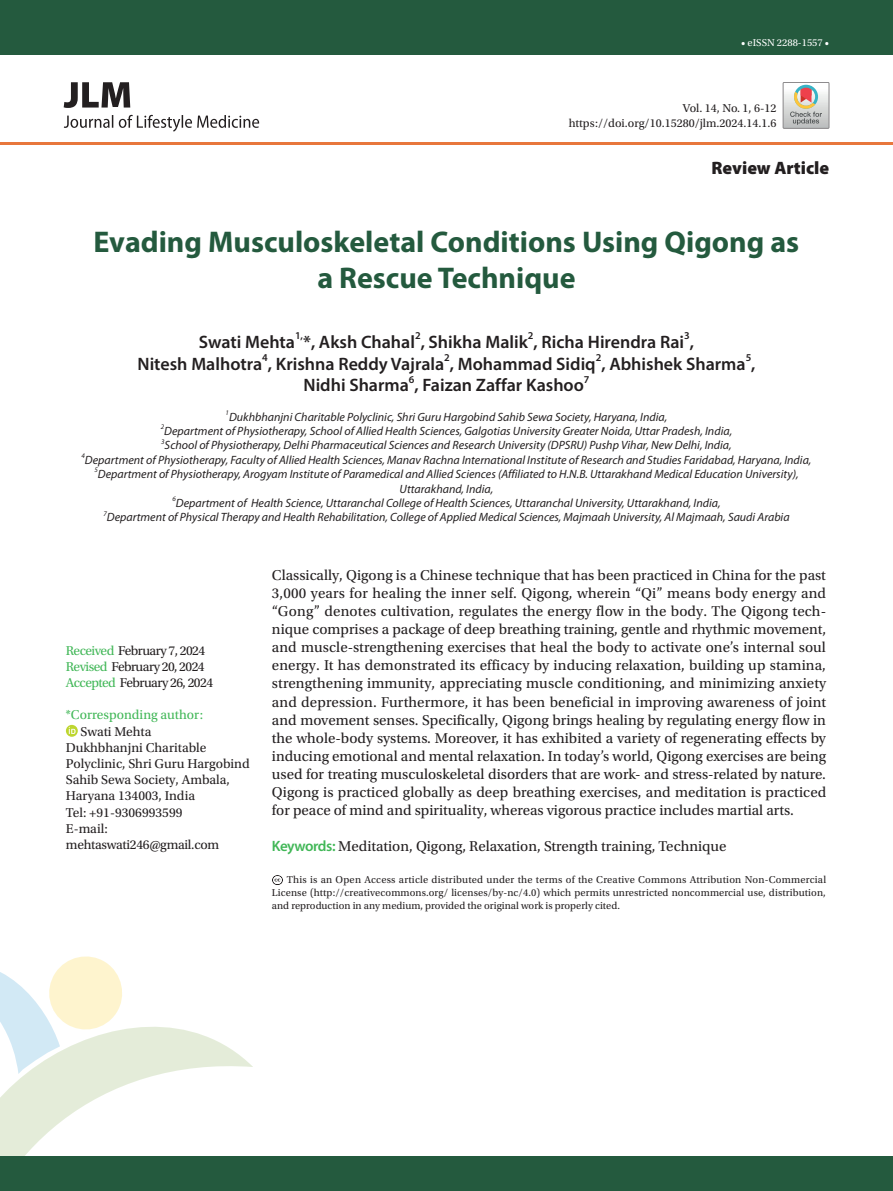
<style>
.page{position:relative;width:893px;height:1191px;background:#fff}
.page>*{position:absolute;margin:0;border:0;box-sizing:border-box;transform-origin:0 0}
.t1{font:700 30px/36px "Myriad Pro";color:#245a3e;text-align:center}
.t2{font:600 18px "Myriad Pro";color:#231f20}
.t3{font:900 18px "Myriad Pro";color:#231f20}
.t4{font:15px/18px "Utopia Std";color:#231f20;text-align:justify}
.t5{font:13.5px/16.2px "Utopia Std";letter-spacing:-.005em;color:#231f20}
.t6{font:13.5px/16.2px "Utopia Std";letter-spacing:-.04em;color:#231f20}
.t7{font:13.5px "Utopia Std";color:#41b757}
.t8{font:italic 12px/14.4px "Myriad Pro";color:#231f20;text-align:center}
.t9{font:12px/14.4px "Utopia Std";color:#231f20;text-align:right}
.t10{font:10.5px/12.9px "Utopia Std";color:#231f20;text-align:justify}
.t11{font:10.5px "Utopia Std";color:#fff}
.t12{font:600 10.5px "Myriad Pro";color:#231f20}
.t13{font:italic 7.05px "Myriad Pro";color:#231f20}
.s1{color:#41b757}
.s2{font-family:"Myriad Pro";font-weight:600;color:#41b757}
</style>
<div class="page">
<svg style="left:0;top:1027px;width:253px;height:129px"></svg>
<svg style="left:0;top:956px;width:127px;height:118px"></svg>
<svg style="left:66px;top:725px;width:12px;height:12px"></svg>
<svg style="left:69px;top:727px;width:7px;height:7px"></svg>
<svg style="left:272px;top:875px;width:11px;height:10px"></svg>
<div style="left:0;top:0;width:893px;height:54px;background:#245a3e"></div>
<div style="left:0;top:1156px;width:893px;height:35px;background:#245a3e"></div>
<svg style="left:64px;top:115px;width:195px;height:17px"></svg>
<svg style="left:64px;top:82px;width:66px;height:26px"></svg>
<hr style="left:0;top:142px;width:893px;height:2px;background:#e8773c">
<div style="left:783px;top:82px;width:46px;height:47px;border:1px solid #888688"></div>
<svg style="left:783px;top:82px;width:46px;height:46px"></svg>
<p class="t11" style="left:741px;top:37px;width:89px">• eISSN 2288-1557 •</p>
<p class="t9" style="left:569px;top:101px;width:209px">Vol. 14, No. 1, 6-12 https://doi.org/10.15280/jlm.2024.14.1.6</p>
<p class="t3" style="left:711px;top:158px;width:119px">Review Article</p>
<h1 class="t1" style="left:94px;top:223px;width:707px">Evading Musculoskeletal Conditions Using Qigong as a Rescue Technique</h1>
<p class="t12" style="left:415px;top:329px;width:7px">2</p>
<p class="t12" style="left:528px;top:329px;width:7px">2</p>
<p class="t12" style="left:684px;top:329px;width:7px">3</p>
<p class="t2" style="left:137px;top:352px;width:620px">Nitesh Malhotra , Krishna Reddy Vajrala , Mohammad Sidiq , Abhishek Sharma ,</p>
<p class="t2" style="left:199px;top:330px;width:98px">Swati Mehta</p>
<p class="t12" style="left:295px;top:329px;width:10px">1,</p>
<p class="t2" style="left:303px;top:330px;width:392px">*, Aksh Chahal , Shikha Malik , Richa Hirendra Rai ,</p>
<p class="t12" style="left:262px;top:351px;width:7px">4</p>
<p class="t12" style="left:444px;top:351px;width:7px">2</p>
<p class="t12" style="left:596px;top:351px;width:7px">2</p>
<p class="t12" style="left:746px;top:351px;width:7px">5</p>
<p class="t2" style="left:303px;top:374px;width:282px">Nidhi Sharma , Faizan Zaffar Kashoo</p>
<p class="t12" style="left:409px;top:372px;width:7px">6</p>
<p class="t12" style="left:584px;top:372px;width:7px">7</p>
<p class="t13" style="left:226px;top:408px;width:5px">1</p>
<p class="t8" style="left:229px;top:409px;width:440px">Dukhbhanjni Charitable Polyclinic, Shri Guru Hargobind Sahib Sewa Society, Haryana, India,</p>
<p class="t13" style="left:161px;top:422px;width:5px">2</p>
<p class="t8" style="left:164px;top:423px;width:569px">Department of Physiotherapy, School of Allied Health Sciences, Galgotias University Greater Noida, Uttar Pradesh, India,</p>
<p class="t13" style="left:161px;top:437px;width:5px">3</p>
<p class="t8" style="left:165px;top:438px;width:569px">School of Physiotherapy, Delhi Pharmaceutical Sciences and Research University (DPSRU) Pushp Vihar, New Delhi, India,</p>
<p class="t13" style="left:81px;top:451px;width:5px">4</p>
<p class="t8" style="left:85px;top:452px;width:728px">Department of Physiotherapy, Faculty of Allied Health Sciences, Manav Rachna International Institute of Research and Studies Faridabad, Haryana, India,</p>
<p class="t13" style="left:94px;top:466px;width:5px">5</p>
<p class="t8" style="left:98px;top:467px;width:702px">Department of Physiotherapy, Arogyam Institute of Paramedical and Allied Sciences (Affiliated to H.N.B. Uttarakhand Medical Education University),<br>Uttarakhand, India,</p>
<p class="t13" style="left:172px;top:494px;width:5px">6</p>
<p class="t8" style="left:176px;top:495px;width:546px">Department of Health Science, Uttaranchal College of Health Sciences, Uttaranchal University, Uttarakhand, India,</p>
<p class="t13" style="left:103px;top:509px;width:5px">7</p>
<p class="t8" style="left:107px;top:510px;width:684px">Department of Physical Therapy and Health Rehabilitation, College of Applied Medical Sciences, Majmaah University, Al Majmaah, Saudi Arabia</p>
<p class="t6" style="left:66px;top:642px;width:149px"><span class="s1">Received</span> February 7, 2024<br><span class="s1">Revised</span> February 20, 2024<br><span class="s1">Accepted</span> February 26, 2024</p>
<p class="t7" style="left:66px;top:707px;width:139px">*Corresponding author:</p>
<p class="t5" style="left:66px;top:723px;width:185px;text-indent:15px">Swati Mehta<br>Dukhbhanjni Charitable<br>Polyclinic, Shri Guru Hargobind<br>Sahib Sewa Society, Ambala,<br>Haryana 134003, India<br>Tel: +91-9306993599<br>E-mail: mehtaswati246@gmail.com</p>
<p class="t4" style="left:272px;top:567px;width:556px">Classically, Qigong is a Chinese technique that has been practiced in China for the past 3,000 years for healing the inner self. Qigong, wherein “Qi” means body energy and “Gong” denotes cultivation, regulates the energy flow in the body. The Qigong tech&shy;nique comprises a package of deep breathing training, gentle and rhythmic movement, and muscle-strengthening exercises that heal the body to activate one’s internal soul energy. It has demonstrated its efficacy by inducing relaxation, building up stamina, strengthening immunity, appreciating muscle conditioning, and minimizing anxiety and depression. Furthermore, it has been beneficial in improving awareness of joint and movement senses. Specifically, Qigong brings healing by regulating energy flow in the whole-body systems. Moreover, it has exhibited a variety of regenerating effects by inducing emotional and mental relaxation. In today’s world, Qigong exercises are being used for treating musculoskeletal disorders that are work- and stress-related by nature.<br>Qigong is practiced globally as deep breathing exercises, and meditation is practiced for peace of mind and spirituality, whereas vigorous practice includes martial arts.</p>
<p class="t4" style="left:272px;top:837px;width:456px"><span class="s2">Keywords:</span> Meditation, Qigong, Relaxation, Strength training, Technique</p>
<p class="t10" style="left:272px;top:873px;width:556px;text-indent:15px">This is an Open Access article distributed under the terms of the Creative Commons Attribution Non-Commercial License (http://creativecommons.org/ licenses/by-nc/4.0) which permits unrestricted noncommercial use, distribution, and reproduction in any medium, provided the original work is properly cited.</p>
</div>
